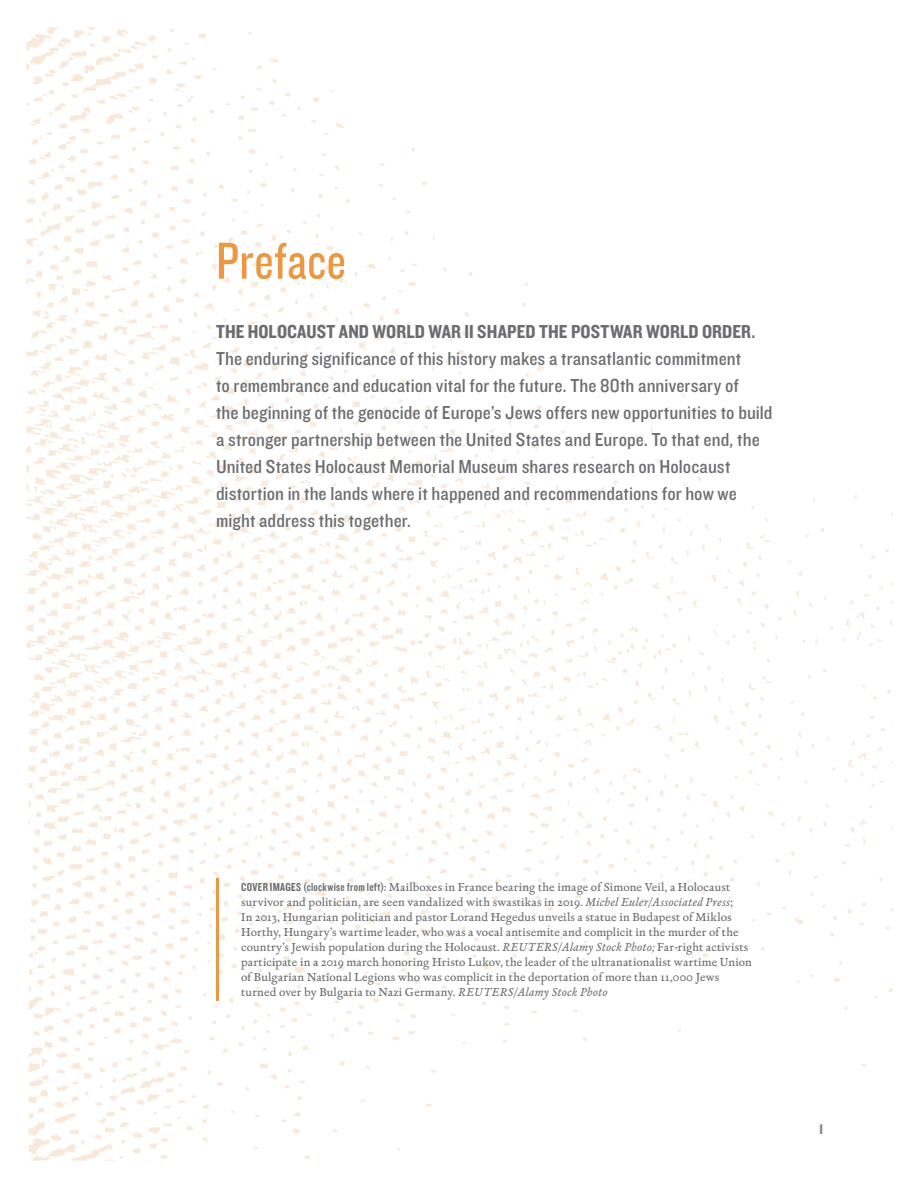
<style>
.page{position:relative;width:918px;height:1188px;background:#fff}
.page>*{position:absolute;margin:0;border:0;box-sizing:border-box;transform-origin:0 0}
.Major_Heading{font:54px "Knockout 29 Junior Ltweight";letter-spacing:.005em;color:#ec9843}
.Intro{font:19.5px/27px "Knockout 30 Junior Welterwt";color:#6c6d70}
.t1{font:15px "Knockout 50 Welterweight";color:#808285}
.captions{font:12px/15px "Merlo Tx";letter-spacing:.015em;color:#6c6d70}
.s1{font-family:"Knockout 50 Welterweight"}
.s2{font-family:"Knockout 49 Liteweight"}
.s3{font-style:italic}
</style>
<div class="page">
<img style="left:26px;top:27px;width:867px;height:1134px">
<hr style="left:216px;top:878px;width:3px;height:123px;background:#ec9843">
<p class="Major_Heading" style="left:216px;top:226px;width:131px">Preface</p>
<p class="Intro" style="left:216px;top:317px;width:558px"><span class="s1">THE HOLOCAUST AND WORLD WAR II SHAPED THE POSTWAR WORLD ORDER.<br></span>The enduring significance of this history makes a transatlantic commitment<br>to remembrance and education vital for the future. The 80th anniversary of<br>the beginning of the genocide of Europe’s Jews offers new opportunities to build a stronger partnership between the United States and Europe. To that end, the United States Holocaust Memorial Museum shares research on Holocaust distortion in the lands where it happened and recommendations for how we might address this together.</p>
<p class="captions" style="left:241px;top:879px;width:512px"><span class="s2">COVER IMAGES (clockwise from left):</span> Mailboxes in France bearing the image of Simone Veil, a Holocaust survivor and politician, are seen vandalized with swastikas in 2019. <span class="s3">Michel Euler/Associated Press</span>;<br>In 2013, Hungarian politician and pastor Lorand Hegedus unveils a statue in Budapest of Miklos Horthy, Hungary’s wartime leader, who was a vocal antisemite and complicit in the murder of the country’s Jewish population during the Holocaust. <span class="s3">REUTERS/Alamy Stock Photo;</span> Far-right activists participate in a 2019 march honoring Hristo Lukov, the leader of the ultranationalist wartime Union of Bulgarian National Legions who was complicit in the deportation of more than 11,000 Jews turned over by Bulgaria to Nazi Germany. <span class="s3">REUTERS/Alamy Stock Photo</span></p>
<p class="t1" style="left:819px;top:1119px;width:6px">1</p>
</div>
